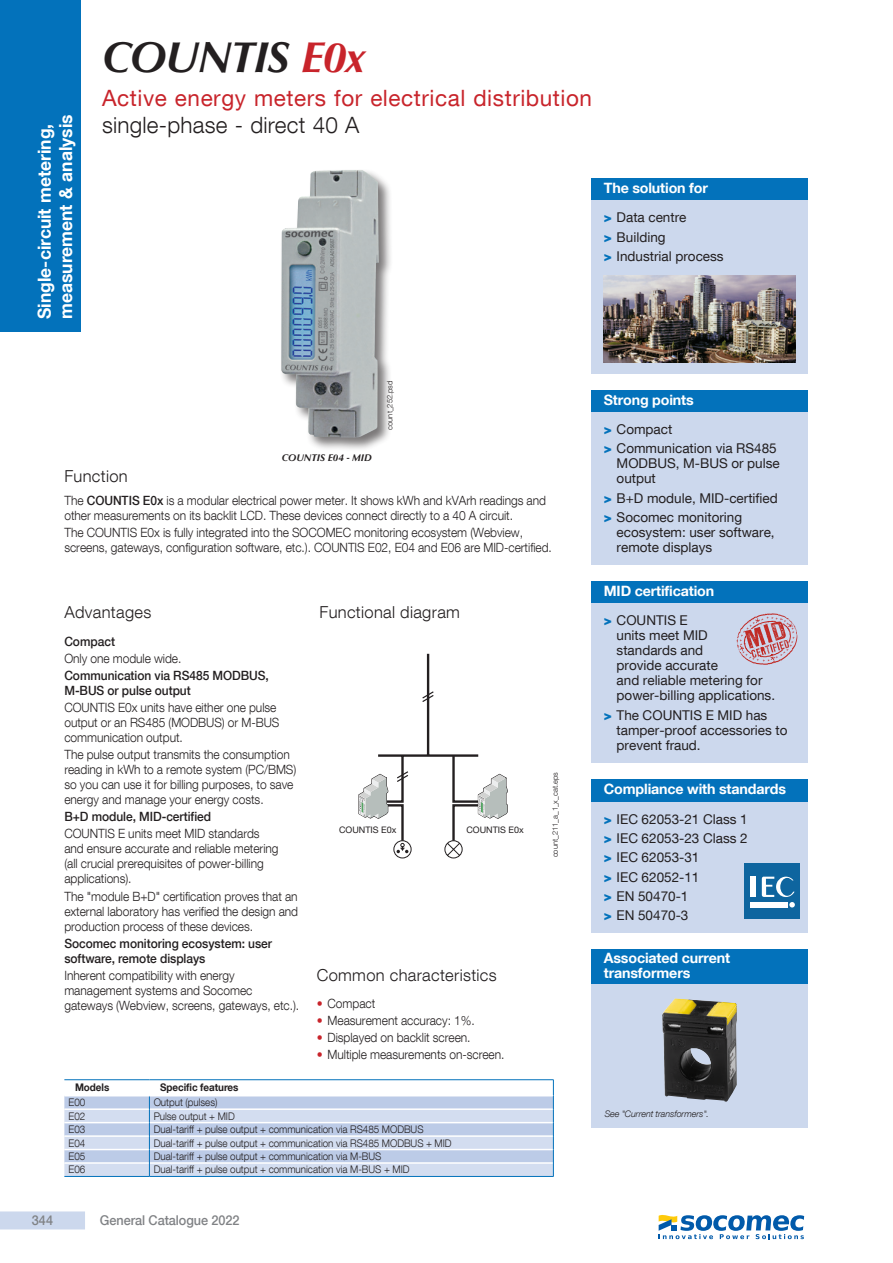
<style>
.page{position:relative;width:893px;height:1263px;background:#fff}
.page>*{position:absolute;margin:0;border:0;box-sizing:border-box;transform-origin:0 0}
.TITRE_produit_pag{font:italic 700 43.5px "Optima LT Std";letter-spacing:-.025em;color:#231f20}
.Sous_famille{font:22.5px "Helvetica Neue LT Com";letter-spacing:.025em;color:#c8242b}
.Calibre{font:300 22.5px "Helvetica Neue LT Com";letter-spacing:.01em;color:#231f20}
.t1{font:700 18px/21.6px "Helvetica Neue LT Com";color:#fff}
.sous_titre_1ere_p{font:300 16.5px "Helvetica Neue LT Com";letter-spacing:.02em;color:#231f20}
.navig_titre{font:700 14.25px/15px "Helvetica Neue LT Com";letter-spacing:-.01em;color:#fff}
.t2{font:13.5px/15px "Helvetica Neue LT Com";color:#231f20}
.t3{font:500 13.5px "Helvetica Neue LT Com";letter-spacing:-.005em;color:#808285;scale:.94 1}
.texte_light_8_5pt{font:300 12.75px/15px "Helvetica Neue LT Com";letter-spacing:-.005em;color:#231f20;scale:.94 1}
.Texte_medium_8_5{font:500 12.75px/15px "Helvetica Neue LT Com";letter-spacing:-.005em;color:#231f20;scale:.94 1}
.texte_tablo_Gauch{font:300 10.5px "Helvetica Neue LT Com";letter-spacing:-.005em;color:#231f20;scale:.94 1}
.Tetiere_tablo_Gau{font:700 10.5px "Helvetica Neue LT Com";letter-spacing:-.005em;color:#231f20;scale:.94 1}
.Legende_PRODUIT{font:italic 700 9.75px "Optima LT Std";color:#231f20}
.Note{font:italic 300 9px "Helvetica Neue LT Com";letter-spacing:-.01em;color:#231f20}
.t4{font:9px "Helvetica Neue LT Com";color:#231f20}
.reference{font:300 7.5px "Helvetica Neue LT Com";color:#231f20}
.s1{color:#c8242b}
.s2{font-weight:900;color:#0372bb}
.s3{font-weight:500}
</style>
<div class="page">
<div style="left:0;top:1211px;width:85px;height:18px;background:#ccd8ed"></div>
<div style="left:0;top:0;width:81px;height:332px;background:#0372bb"></div>
<div style="left:591px;top:200px;width:217px;height:173px;background:#ccd8ed"></div>
<div style="left:591px;top:179px;width:217px;height:21px;background:#0372bb"></div>
<img style="left:603px;top:275px;width:193px;height:87px">
<div style="left:591px;top:412px;width:217px;height:153px;background:#ccd8ed"></div>
<div style="left:591px;top:390px;width:217px;height:22px;background:#0372bb"></div>
<div style="left:591px;top:603px;width:217px;height:159px;background:#ccd8ed"></div>
<div style="left:591px;top:582px;width:217px;height:21px;background:#0372bb"></div>
<svg style="left:737px;top:613px;width:60px;height:52px"></svg>
<hr style="left:64px;top:1176px;width:85px;height:1px;background:#0372bb">
<hr style="left:149px;top:1176px;width:405px;height:1px;background:#0372bb">
<hr style="left:64px;top:1079px;width:85px;height:1px;background:#0372bb">
<hr style="left:149px;top:1079px;width:405px;height:1px;background:#0372bb">
<svg style="left:64px;top:1080px;width:490px;height:96px"></svg>
<div style="left:591px;top:801px;width:217px;height:132px;background:#ccd8ed"></div>
<div style="left:591px;top:779px;width:217px;height:22px;background:#0372bb"></div>
<div style="left:744px;top:863px;width:55px;height:55px;background:#0e659f"></div>
<hr style="left:750px;top:902px;width:38px;height:1px;background:#fff">
<hr style="left:750px;top:904px;width:38px;height:1px;background:#fff">
<hr style="left:750px;top:906px;width:38px;height:1px;background:#fff">
<div style="left:750px;top:876px;width:5px;height:21px;background:#fff"></div>
<svg style="left:762px;top:877px;width:33px;height:30px"></svg>
<div style="left:280px;top:168px;width:113px;height:284px;background:#231f20;opacity:.6"></div>
<img style="left:281px;top:170px;width:98px;height:268px">
<svg style="left:358px;top:654px;width:150px;height:204px"></svg>
<div style="left:591px;top:984px;width:217px;height:143px;background:#ccd8ed"></div>
<div style="left:591px;top:950px;width:217px;height:34px;background:#0372bb"></div>
<img style="left:662px;top:998px;width:75px;height:104px">
<svg style="left:659px;top:1215px;width:145px;height:24px"></svg>
<h3 class="t1" style="left:33px;top:319px;width:206px;rotate:-90deg">Single-circuit metering, measurement &amp; analysis</h3>
<p class="TITRE_produit_pag" style="left:102px;top:32px;width:265px">COUNTIS <span class="s1">E0x</span></p>
<p class="Sous_famille" style="left:102px;top:84px;width:492px">Active energy meters for electrical distribution</p>
<p class="Calibre" style="left:102px;top:111px;width:259px">single-phase - direct 40 A</p>
<p class="navig_titre" style="left:604px;top:180px;width:106px">The solution for</p>
<p class="t2" style="left:604px;top:210px;width:84px"><span class="s2">&gt;</span> Data centre</p>
<p class="t2" style="left:604px;top:229px;width:63px"><span class="s2">&gt;</span> Building</p>
<p class="t2" style="left:604px;top:248px;width:121px"><span class="s2">&gt;</span> Industrial process</p>
<p class="Legende_PRODUIT" style="left:282px;top:452px;width:91px">COUNTIS E04 - MID</p>
<p class="reference" style="left:385px;top:430px;width:50px;rotate:-90deg">count_252.psd</p>
<p class="sous_titre_1ere_p" style="left:64px;top:466px;width:65px">Function</p>
<p class="texte_light_8_5pt" style="left:64px;top:493px;width:514px">The <span class="s3">COUNTIS E0x</span> is a modular electrical power meter. It shows kWh and kVArh readings and other measurements on its backlit LCD. These devices connect directly to a 40 A circuit.</p>
<p class="texte_light_8_5pt" style="left:64px;top:525px;width:520px">The COUNTIS E0x is fully integrated into the SOCOMEC monitoring ecosystem (Webview, screens, gateways, configuration software, etc.). COUNTIS E02, E04 and E06 are MID-certified.</p>
<p class="sous_titre_1ere_p" style="left:64px;top:602px;width:89px">Advantages</p>
<p class="Texte_medium_8_5" style="left:64px;top:633px;width:55px">Compact</p>
<p class="texte_light_8_5pt" style="left:64px;top:650px;width:126px">Only one module wide.</p>
<p class="Texte_medium_8_5" style="left:64px;top:668px;width:219px">Communication via RS485 MODBUS,<br>M-BUS or pulse output</p>
<p class="texte_light_8_5pt" style="left:64px;top:700px;width:230px">COUNTIS E0x units have either one pulse output or an RS485 (MODBUS) or M-BUS communication output.</p>
<p class="texte_light_8_5pt" style="left:64px;top:747px;width:248px">The pulse output transmits the consumption reading in kWh to a remote system (PC/BMS) so you can use it for billing purposes, to save energy and manage your energy costs.</p>
<p class="Texte_medium_8_5" style="left:64px;top:809px;width:158px">B+D module, MID-certified</p>
<p class="texte_light_8_5pt" style="left:64px;top:826px;width:229px">COUNTIS E units meet MID standards and ensure accurate and reliable metering (all crucial prerequisites of power-billing applications).</p>
<p class="texte_light_8_5pt" style="left:64px;top:888px;width:250px;text-align:justify">The "module B+D" certification proves that an external laboratory has verified the design and production process of these devices.</p>
<p class="Texte_medium_8_5" style="left:64px;top:935px;width:222px">Socomec monitoring ecosystem: user software, remote displays</p>
<p class="texte_light_8_5pt" style="left:64px;top:967px;width:251px">Inherent compatibility with energy management systems and Socomec gateways (Webview, screens, gateways, etc.).</p>
<p class="sous_titre_1ere_p" style="left:319px;top:602px;width:142px">Functional diagram</p>
<p class="t4" style="left:339px;top:824px;width:59px">COUNTIS E0x</p>
<p class="t4" style="left:466px;top:824px;width:59px">COUNTIS E0x</p>
<p class="sous_titre_1ere_p" style="left:317px;top:965px;width:181px">Common characteristics</p>
<p class="texte_light_8_5pt" style="left:317px;top:995px;width:64px"><span class="s1">•</span> Compact</p>
<p class="texte_light_8_5pt" style="left:317px;top:1012px;width:169px"><span class="s1">•</span> Measurement accuracy: 1%.</p>
<p class="texte_light_8_5pt" style="left:317px;top:1030px;width:165px"><span class="s1">•</span> Displayed on backlit screen.</p>
<p class="texte_light_8_5pt" style="left:317px;top:1047px;width:201px"><span class="s1">•</span> Multiple measurements on-screen.</p>
<p class="Tetiere_tablo_Gau" style="left:75px;top:1081px;width:38px">Models</p>
<p class="Tetiere_tablo_Gau" style="left:160px;top:1081px;width:85px">Specific features</p>
<p class="texte_tablo_Gauch" style="left:69px;top:1096px;width:19px">E00</p>
<p class="texte_tablo_Gauch" style="left:154px;top:1096px;width:69px">Output (pulses)</p>
<p class="texte_tablo_Gauch" style="left:69px;top:1109px;width:19px">E02</p>
<p class="texte_tablo_Gauch" style="left:154px;top:1109px;width:88px">Pulse output + MID</p>
<p class="texte_tablo_Gauch" style="left:69px;top:1123px;width:19px">E03</p>
<p class="texte_tablo_Gauch" style="left:154px;top:1123px;width:289px">Dual-tariff + pulse output + communication via RS485 MODBUS</p>
<p class="texte_tablo_Gauch" style="left:69px;top:1136px;width:19px">E04</p>
<p class="texte_tablo_Gauch" style="left:154px;top:1136px;width:319px">Dual-tariff + pulse output + communication via RS485 MODBUS + MID</p>
<p class="texte_tablo_Gauch" style="left:69px;top:1150px;width:19px">E05</p>
<p class="texte_tablo_Gauch" style="left:154px;top:1150px;width:244px">Dual-tariff + pulse output + communication via M-BUS</p>
<p class="texte_tablo_Gauch" style="left:69px;top:1163px;width:19px">E06</p>
<p class="texte_tablo_Gauch" style="left:154px;top:1163px;width:274px">Dual-tariff + pulse output + communication via M-BUS + MID</p>
<p class="t3" style="left:32px;top:1212px;width:24px">344</p>
<p class="t3" style="left:100px;top:1212px;width:150px">General Catalogue 2022</p>
<p class="reference" style="left:550px;top:857px;width:87px;rotate:-90deg">count_211_a_1_x_cat.eps</p>
<p class="navig_titre" style="left:604px;top:392px;width:91px">Strong points</p>
<p class="t2" style="left:604px;top:421px;width:70px"><span class="s2">&gt;</span> Compact</p>
<p class="t2" style="left:617px;top:441px;width:165px;text-indent:-13px"><span class="s2">&gt;</span> Communication via RS485<br>MODBUS, M-BUS or pulse output</p>
<p class="t2" style="left:604px;top:490px;width:176px"><span class="s2">&gt;</span> B+D module, MID-certified</p>
<p class="t2" style="left:617px;top:509px;width:160px;text-indent:-13px"><span class="s2">&gt;</span> Socomec monitoring ecosystem: user software, remote displays</p>
<p class="navig_titre" style="left:604px;top:583px;width:112px">MID certification</p>
<p class="t2" style="left:617px;top:613px;width:160px;text-indent:-13px"><span class="s2">&gt;</span> COUNTIS E<br>units meet MID<br>standards and<br>provide accurate<br>and reliable metering for power-billing applications.</p>
<p class="t2" style="left:617px;top:707px;width:172px;text-indent:-13px"><span class="s2">&gt;</span> The COUNTIS E MID has tamper-proof accessories to prevent fraud.</p>
<p class="navig_titre" style="left:604px;top:781px;width:184px">Compliance with standards</p>
<p class="t2" style="left:604px;top:811px;width:145px"><span class="s2">&gt;</span> IEC 62053-21 Class 1</p>
<p class="t2" style="left:604px;top:830px;width:145px"><span class="s2">&gt;</span> IEC 62053-23 Class 2</p>
<p class="t2" style="left:604px;top:850px;width:97px"><span class="s2">&gt;</span> IEC 62053-31</p>
<p class="t2" style="left:604px;top:869px;width:97px"><span class="s2">&gt;</span> IEC 62052-11</p>
<p class="t2" style="left:604px;top:888px;width:86px"><span class="s2">&gt;</span> EN 50470-1</p>
<p class="t2" style="left:604px;top:907px;width:86px"><span class="s2">&gt;</span> EN 50470-3</p>
<p class="navig_titre" style="left:604px;top:950px;width:128px">Associated current transformers</p>
<p class="Note" style="left:605px;top:1108px;width:106px">See "Current transformers".</p>
</div>
